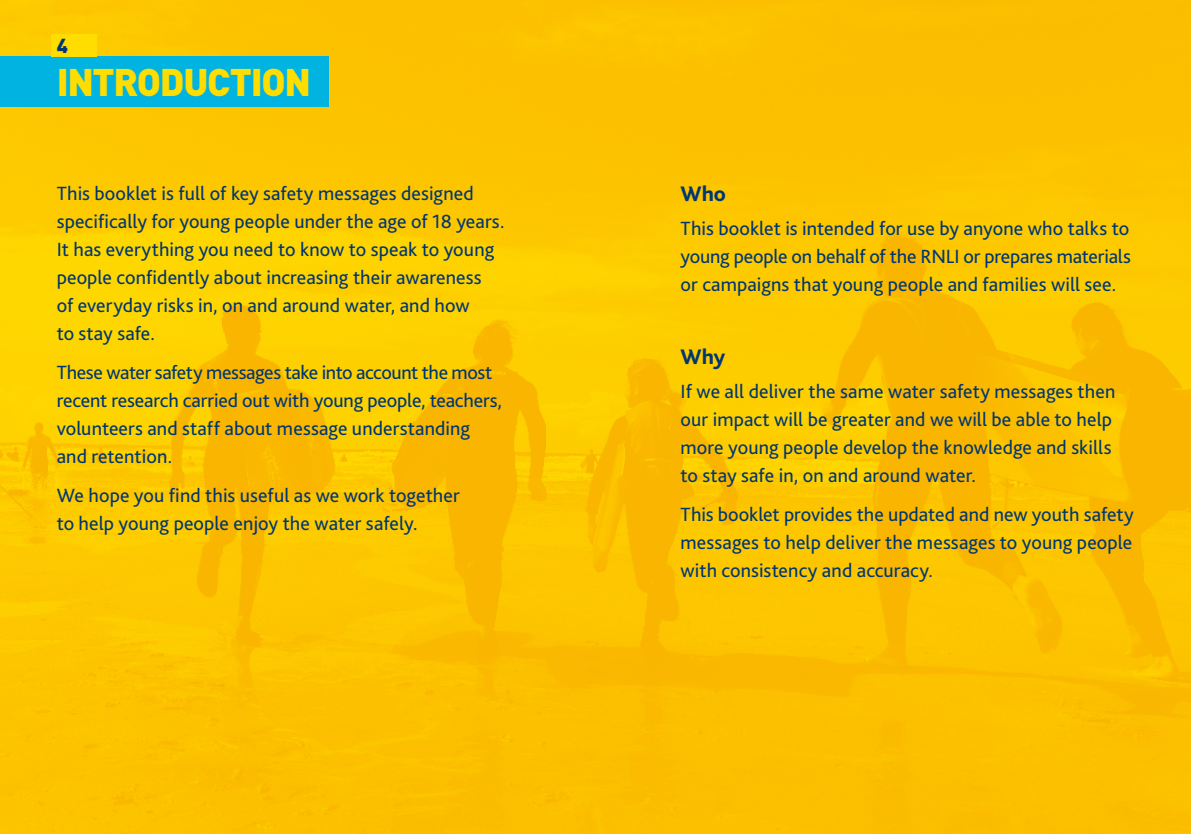
<style>
.page{position:relative;width:1191px;height:834px;background:#fff}
.page>*{position:absolute;margin:0;border:0;box-sizing:border-box;transform-origin:0 0}
.t1{font:900 38px "DINOT";letter-spacing:-.035em;color:#fd0}
.t2{font:800 22px "Bliss 2";color:#003671}
.t3{font:20px/28px "Bliss 2";letter-spacing:.005em;color:#003671}
.t4{font:900 20px "DINOT";color:#003671}
</style>
<div class="page">
<img style="left:0;top:0;width:1191px;height:833px">
<div style="left:0;top:57px;width:329px;height:50px;background:#00b3e1"></div>
<div style="left:51px;top:34px;width:45px;height:23px;background:#fd0"></div>
<p class="t4" style="left:57px;top:32px;width:13px">4</p>
<h1 class="t1" style="left:57px;top:57px;width:256px">INTRODUCTION</h1>
<p class="t3" style="left:57px;top:178px;width:449px">This booklet is full of key safety messages designed specifically for young people under the age of 18 years.<br>It has everything you need to know to speak to young people confidently about increasing their awareness<br>of everyday risks in, on and around water, and how<br>to stay safe.</p>
<p class="t3" style="left:57px;top:358px;width:447px">These water safety messages take into account the most recent research carried out with young people, teachers, volunteers and staff about message understanding and retention.</p>
<p class="t3" style="left:57px;top:481px;width:404px">We hope you find this useful as we work together to help young people enjoy the water safely.</p>
<p class="t2" style="left:680px;top:180px;width:47px">Who</p>
<p class="t3" style="left:680px;top:214px;width:452px;text-align:justify">This booklet is intended for use by anyone who talks to young people on behalf of the RNLI or prepares materials or campaigns that young people and families will see.</p>
<p class="t2" style="left:680px;top:343px;width:46px">Why</p>
<p class="t3" style="left:680px;top:376px;width:436px">If we all deliver the same water safety messages then our impact will be greater and we will be able to help more young people develop the knowledge and skills to stay safe in, on and around water.</p>
<p class="t3" style="left:680px;top:499px;width:455px;text-align:justify">This booklet provides the updated and new youth safety messages to help deliver the messages to young people with consistency and accuracy.</p>
</div>
